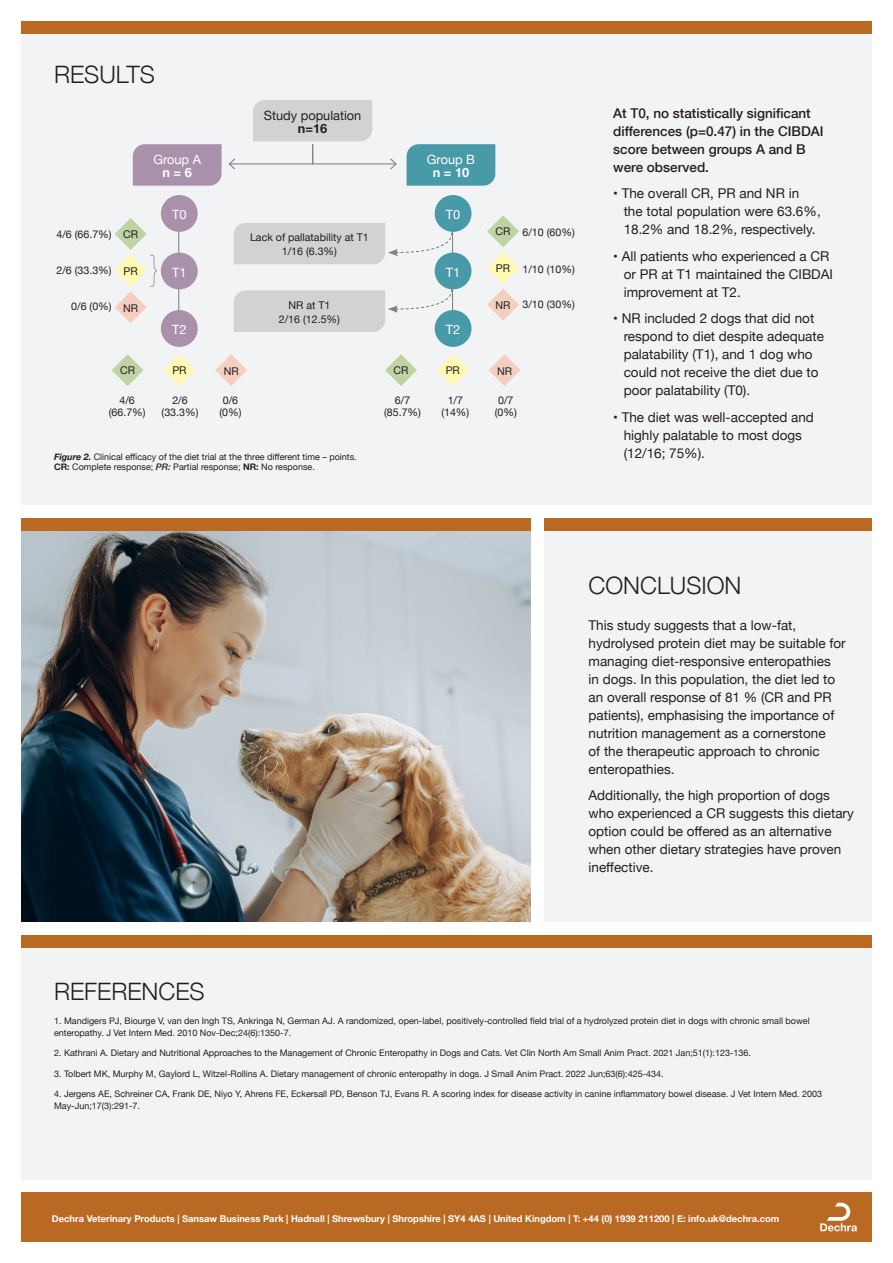
<style>
.page{position:relative;width:893px;height:1263px;background:#fff}
.page>*{position:absolute;margin:0;border:0;box-sizing:border-box;transform-origin:0 0}
.t1{font:300 24px "Helvetica Neue";color:#231f20}
.t2{font:13.5px/18px "Helvetica Neue";color:#231f20}
.t3{font:500 13.5px/18px "Helvetica Neue";color:#231f20}
.t4{font:12.75px/12.8px "Helvetica Neue";color:#fff;text-align:center}
.t5{font:12.75px/12.8px "Helvetica Neue";color:#231f20;text-align:center}
.t6{font:10.65px/12.8px "Helvetica Neue";color:#231f20;text-align:center}
.t7{font:700 9.3px "Helvetica Neue";color:#fff}
.t8{font:9px/12px "Helvetica Neue";color:#231f20}
.s1{font-weight:700}
.s2{font-weight:700;font-style:italic}
.s3{font-weight:500;font-style:italic}
</style>
<div class="page">
<div style="left:21px;top:21px;width:851px;height:1221px;background:#f2f3f4"></div>
<div style="left:21px;top:21px;width:851px;height:13px;background:#b96922"></div>
<div style="left:16px;top:1179px;width:874px;height:13px;background:#fff"></div>
<div style="left:21px;top:1192px;width:851px;height:50px;background:#b96922"></div>
<svg style="left:820px;top:1203px;width:37px;height:28px"></svg>
<img style="left:21px;top:531px;width:510px;height:391px">
<div style="left:21px;top:935px;width:851px;height:12px;background:#b96922"></div>
<div style="left:21px;top:518px;width:851px;height:13px;background:#b96922"></div>
<div style="left:16px;top:505px;width:867px;height:13px;background:#fff"></div>
<svg style="left:133px;top:144px;width:89px;height:42px;background:#ac94ad"></svg>
<div style="left:407px;top:144px;width:88px;height:42px;background:#489aa9"></div>
<hr style="left:178px;top:206px;width:1px;height:116px;background:#808285">
<div style="left:161px;top:195px;width:37px;height:37px;background:#aa91ab;border-radius:50%"></div>
<div style="left:161px;top:253px;width:37px;height:36px;background:#aa91ab;border-radius:50%"></div>
<div style="left:161px;top:310px;width:37px;height:37px;background:#aa91ab;border-radius:50%"></div>
<svg style="left:228px;top:100px;width:169px;height:70px"></svg>
<div style="left:435px;top:195px;width:36px;height:37px;background:#489aa9;border-radius:50%"></div>
<div style="left:435px;top:253px;width:36px;height:36px;background:#489aa9;border-radius:50%"></div>
<div style="left:435px;top:310px;width:36px;height:37px;background:#489aa9;border-radius:50%"></div>
<svg style="left:487px;top:215px;width:32px;height:106px"></svg>
<svg style="left:112px;top:354px;width:32px;height:32px"></svg>
<svg style="left:163px;top:354px;width:32px;height:32px"></svg>
<svg style="left:215px;top:354px;width:32px;height:32px"></svg>
<svg style="left:385px;top:354px;width:32px;height:32px"></svg>
<svg style="left:437px;top:354px;width:32px;height:32px"></svg>
<svg style="left:489px;top:354px;width:32px;height:32px"></svg>
<svg style="left:115px;top:218px;width:42px;height:105px"></svg>
<svg style="left:234px;top:223px;width:224px;height:41px"></svg>
<svg style="left:234px;top:288px;width:224px;height:44px"></svg>
<div style="left:8px;top:922px;width:874px;height:13px;background:#fff"></div>
<div style="left:531px;top:511px;width:13px;height:417px;background:#fff"></div>
<p class="t1" style="left:54px;top:59px;width:102px">RESULTS</p>
<p class="t5" style="left:264px;top:110px;width:99px">Study population <span class="s1">n=16</span></p>
<p class="t6" style="left:56px;top:228px;width:57px">4/6 (66.7%)</p>
<p class="t6" style="left:56px;top:265px;width:57px">2/6 (33.3%)</p>
<p class="t6" style="left:71px;top:300px;width:42px">0/6 (0%)</p>
<p class="t6" style="left:123px;top:228px;width:16px">CR</p>
<p class="t6" style="left:124px;top:265px;width:16px">PR</p>
<p class="t6" style="left:123px;top:302px;width:16px">NR</p>
<p class="t4" style="left:153px;top:154px;width:49px">Group A <span class="s1">n = 6</span></p>
<p class="t4" style="left:427px;top:154px;width:50px">Group B <span class="s1">n = 10</span></p>
<p class="t4" style="left:172px;top:209px;width:16px">T0</p>
<p class="t4" style="left:446px;top:209px;width:16px">T0</p>
<p class="t4" style="left:172px;top:267px;width:16px">T1</p>
<p class="t4" style="left:172px;top:324px;width:16px">T2</p>
<p class="t6" style="left:250px;top:231px;width:120px">Lack of pallatability at T1</p>
<p class="t6" style="left:282px;top:246px;width:57px">1/16 (6.3%)</p>
<p class="t6" style="left:288px;top:299px;width:44px">NR at T1</p>
<p class="t6" style="left:279px;top:313px;width:63px">2/16 (12.5%)</p>
<p class="t4" style="left:446px;top:267px;width:16px">T1</p>
<p class="t4" style="left:446px;top:324px;width:16px">T2</p>
<p class="t6" style="left:496px;top:225px;width:16px">CR</p>
<p class="t6" style="left:496px;top:262px;width:16px">PR</p>
<p class="t6" style="left:496px;top:299px;width:16px">NR</p>
<p class="t6" style="left:522px;top:227px;width:54px">6/10 (60%)</p>
<p class="t6" style="left:522px;top:263px;width:54px">1/10 (10%)</p>
<p class="t6" style="left:522px;top:299px;width:54px">3/10 (30%)</p>
<p class="t6" style="left:120px;top:364px;width:16px">CR</p>
<p class="t6" style="left:172px;top:365px;width:16px">PR</p>
<p class="t6" style="left:224px;top:365px;width:16px">NR</p>
<p class="t6" style="left:393px;top:364px;width:16px">CR</p>
<p class="t6" style="left:446px;top:365px;width:16px">PR</p>
<p class="t6" style="left:497px;top:365px;width:16px">NR</p>
<p class="t6" style="left:384px;top:394px;width:38px">6/7 (85.7%)</p>
<p class="t6" style="left:441px;top:394px;width:30px">1/7 (14%)</p>
<p class="t6" style="left:495px;top:394px;width:24px">0/7 (0%)</p>
<p class="t8" style="left:54px;top:452px;width:304px;line-height:10.5px"><span class="s2">Figure 2.</span> Clinical efficacy of the diet trial at the three different time – points.<br><span class="s1">CR:</span> Complete response; <span class="s3">PR:</span> Partial response; <span class="s1">NR:</span> No response.</p>
<p class="t6" style="left:109px;top:394px;width:38px">4/6 (66.7%)</p>
<p class="t6" style="left:162px;top:394px;width:38px">2/6 (33.3%)</p>
<p class="t6" style="left:219px;top:394px;width:24px">0/6 (0%)</p>
<p class="t3" style="left:613px;top:104px;width:212px">At T0, no statistically significant differences (p=0.47) in the CIBDAI score between groups A and B were observed.</p>
<p class="t2" style="left:624px;top:185px;width:199px;text-indent:-11px">• The overall CR, PR and NR in the total population were 63.6%,<br>18.2% and 18.2%, respectively.</p>
<p class="t2" style="left:624px;top:248px;width:211px;text-indent:-11px">• All patients who experienced a CR or PR at T1 maintained the CIBDAI improvement at T2.</p>
<p class="t2" style="left:624px;top:310px;width:202px;text-indent:-11px">• NR included 2 dogs that did not respond to diet despite adequate palatability (T1), and 1 dog who could not receive the diet due to poor palatability (T0).</p>
<p class="t2" style="left:624px;top:409px;width:192px;text-indent:-11px">• The diet was well-accepted and highly palatable to most dogs (12/16; 75%).</p>
<p class="t1" style="left:588px;top:571px;width:154px">CONCLUSION</p>
<p class="t2" style="left:588px;top:617px;width:259px">This study suggests that a low-fat, hydrolysed protein diet may be suitable for managing diet-responsive enteropathies<br>in dogs. In this population, the diet led to an overall response of 81 % (CR and PR patients), emphasising the importance of nutrition management as a cornerstone<br>of the therapeutic approach to chronic enteropathies.</p>
<p class="t2" style="left:588px;top:787px;width:267px">Additionally, the high proportion of dogs who experienced a CR suggests this dietary option could be offered as an alternative when other dietary strategies have proven ineffective.</p>
<p class="t1" style="left:54px;top:976px;width:152px">REFERENCES</p>
<p class="t8" style="left:54px;top:1015px;width:757px">1. Mandigers PJ, Biourge V, van den Ingh TS, Ankringa N, German AJ. A randomized, open-label, positively-controlled field trial of a hydrolyzed protein diet in dogs with chronic small bowel enteropathy. J Vet Intern Med. 2010 Nov-Dec;24(6):1350-7.</p>
<p class="t8" style="left:54px;top:1047px;width:699px">2. Kathrani A. Dietary and Nutritional Approaches to the Management of Chronic Enteropathy in Dogs and Cats. Vet Clin North Am Small Anim Pract. 2021 Jan;51(1):123-136.</p>
<p class="t8" style="left:54px;top:1068px;width:611px">3. Tolbert MK, Murphy M, Gaylord L, Witzel-Rollins A. Dietary management of chronic enteropathy in dogs. J Small Anim Pract. 2022 Jun;63(6):425-434.</p>
<p class="t8" style="left:54px;top:1088px;width:769px">4. Jergens AE, Schreiner CA, Frank DE, Niyo Y, Ahrens FE, Eckersall PD, Benson TJ, Evans R. A scoring index for disease activity in canine inflammatory bowel disease. J Vet Intern Med. 2003<br>May-Jun;17(3):291-7.</p>
<p class="t7" style="left:52px;top:1211px;width:729px">Dechra Veterinary Products | Sansaw Business Park | Hadnall | Shrewsbury | Shropshire | SY4 4AS | United Kingdom | T: +44 (0) 1939 211200 | E: info.uk@dechra.com</p>
</div>
